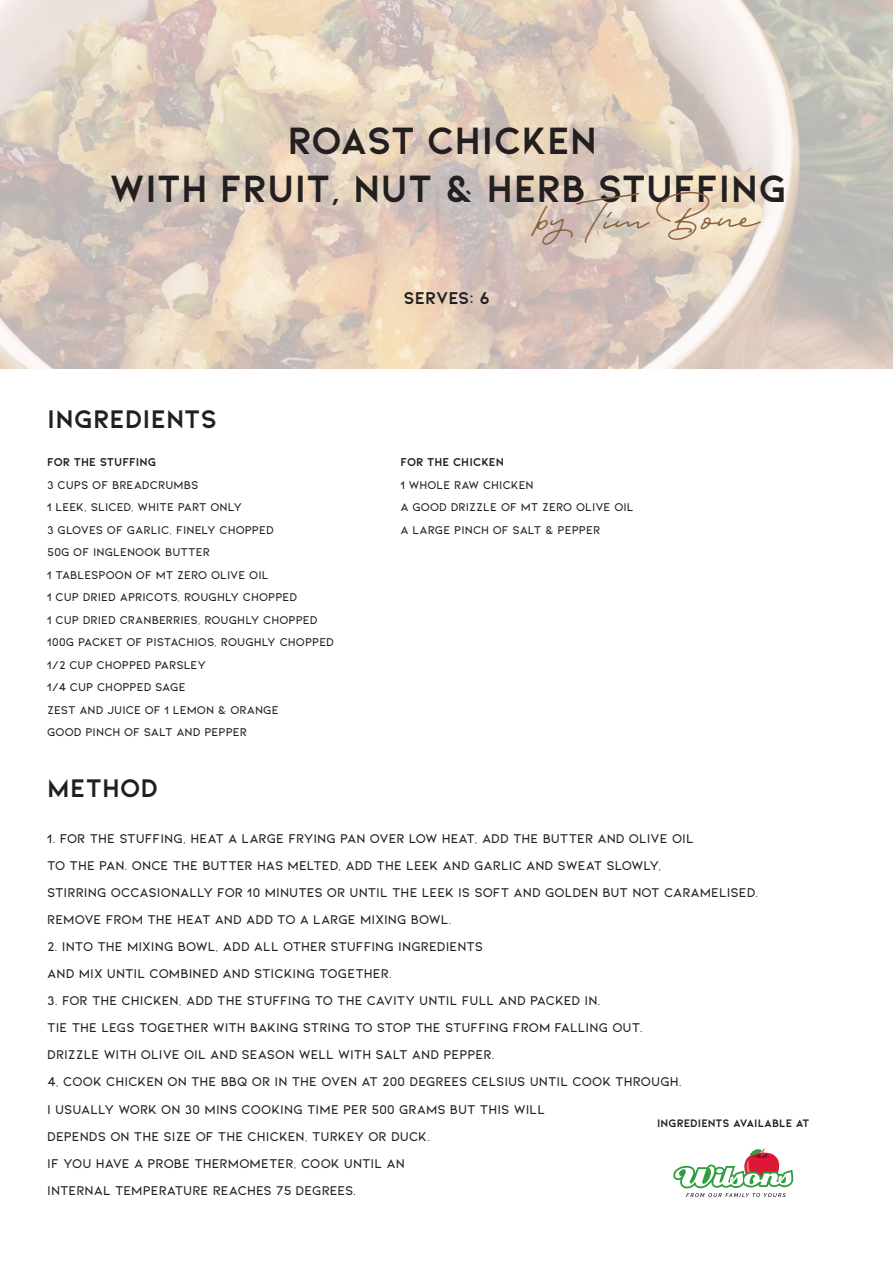
<style>
.page{position:relative;width:893px;height:1263px;background:#fff}
.page>*{position:absolute;margin:0;border:0;box-sizing:border-box;transform-origin:0 0}
.t1{font:46.35px "Portrait Script Alts";color:#8a5d3b}
.t2{font:700 40.05px/48.2px "Kiona";color:#231f20;text-align:center}
.t3{font:700 26.85px "Kiona";letter-spacing:.005em;color:#231f20}
.t4{font:700 18px "Kiona";color:#231f20}
.t5{font:600 13.5px/27px "Kiona";color:#231f20}
.t6{font:600 12px/22.5px "Kiona";color:#231f20}
.t7{font:700 12px "Kiona";color:#231f20}
.t8{font:700 11.4px "Kiona";color:#231f20}
</style>
<div class="page">
<img style="left:0;top:0;width:893px;height:369px">
<svg style="left:673px;top:1148px;width:120px;height:49px"></svg>
<h2 class="t2" style="left:110px;top:116px;width:679px">ROAST CHICKEN<br>WITH FRUIT, NUT &amp; HERB STUFFING</h2>
<h1 class="t1" style="left:534px;top:186px;width:223px">by Tim Bone</h1>
<h3 class="t3" style="left:47px;top:403px;width:172px">INGREDIENTS</h3>
<p class="t7" style="left:47px;top:455px;width:111px">FOR THE STUFFING</p>
<p class="t6" style="left:47px;top:473px;width:288px">3 CUPS OF BREADCRUMBS<br>1 LEEK, SLICED, WHITE PART ONLY<br>3 GLOVES OF GARLIC, FINELY CHOPPED<br>50G OF INGLENOOK BUTTER<br>1 TABLESPOON OF MT ZERO OLIVE OIL<br>1 CUP DRIED APRICOTS, ROUGHLY CHOPPED<br>1 CUP DRIED CRANBERRIES, ROUGHLY CHOPPED<br>100G PACKET OF PISTACHIOS, ROUGHLY CHOPPED<br>1/2 CUP CHOPPED PARSLEY<br>1/4 CUP CHOPPED SAGE<br>ZEST AND JUICE OF 1 LEMON &amp; ORANGE<br>GOOD PINCH OF SALT AND PEPPER</p>
<h3 class="t3" style="left:47px;top:772px;width:112px">METHOD</h3>
<h3 class="t4" style="left:403px;top:288px;width:88px">SERVES: 6</h3>
<p class="t7" style="left:401px;top:455px;width:105px">FOR THE CHICKEN</p>
<p class="t6" style="left:401px;top:473px;width:235px">1 WHOLE RAW CHICKEN<br>A GOOD DRIZZLE OF MT ZERO OLIVE OIL<br>A LARGE PINCH OF SALT &amp; PEPPER</p>
<p class="t5" style="left:47px;top:825px;width:712px">1. FOR THE STUFFING, HEAT A LARGE FRYING PAN OVER LOW HEAT, ADD THE BUTTER AND OLIVE OIL<br>TO THE PAN. ONCE THE BUTTER HAS MELTED, ADD THE LEEK AND GARLIC AND SWEAT SLOWLY,<br>STIRRING OCCASIONALLY FOR 10 MINUTES OR UNTIL THE LEEK IS SOFT AND GOLDEN BUT NOT CARAMELISED.<br>REMOVE FROM THE HEAT AND ADD TO A LARGE MIXING BOWL.</p>
<p class="t5" style="left:47px;top:933px;width:438px">2. INTO THE MIXING BOWL, ADD ALL OTHER STUFFING INGREDIENTS<br>AND MIX UNTIL COMBINED AND STICKING TOGETHER.</p>
<p class="t5" style="left:47px;top:987px;width:636px">3. FOR THE CHICKEN, ADD THE STUFFING TO THE CAVITY UNTIL FULL AND PACKED IN.<br>TIE THE LEGS TOGETHER WITH BAKING STRING TO STOP THE STUFFING FROM FALLING OUT.<br>DRIZZLE WITH OLIVE OIL AND SEASON WELL WITH SALT AND PEPPER.<br>4, COOK CHICKEN ON THE BBQ OR IN THE OVEN AT 200 DEGREES CELSIUS UNTIL COOK THROUGH.<br>I USUALLY WORK ON 30 MINS COOKING TIME PER 500 GRAMS BUT THIS WILL<br>DEPENDS ON THE SIZE OF THE CHICKEN, TURKEY OR DUCK.<br>IF YOU HAVE A PROBE THERMOMETER, COOK UNTIL AN<br>INTERNAL TEMPERATURE REACHES 75 DEGREES.</p>
<p class="t8" style="left:657px;top:1116px;width:154px">INGREDIENTS AVAILABLE AT</p>
</div>
